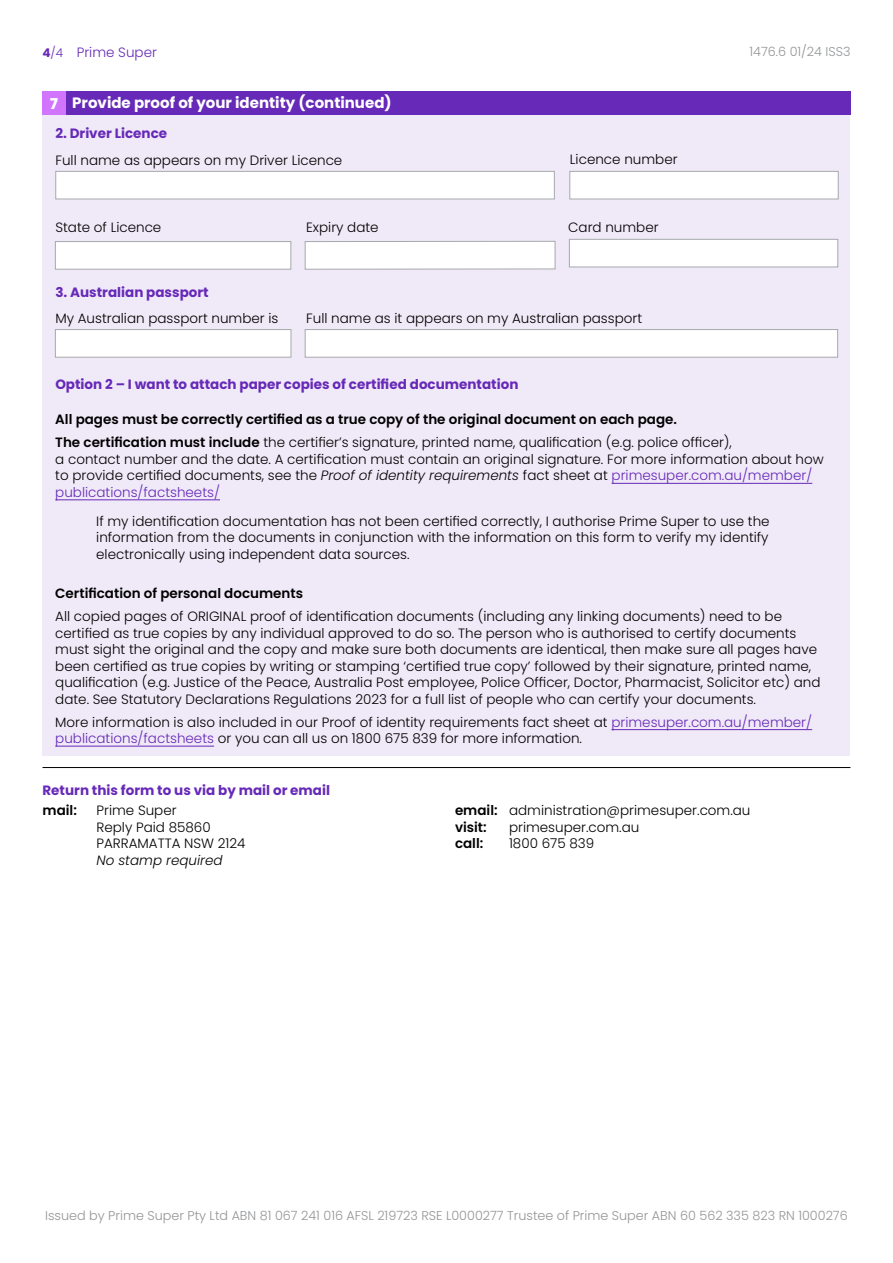
<style>
.page{position:relative;width:893px;height:1263px;background:#fff}
.page>*{position:absolute;margin:0;border:0;box-sizing:border-box;transform-origin:0 0}
.t1{font:700 15px "Poppins";color:#fff}
.t2{font:300 13.5px/16.5px "Poppins";color:#000}
.t3{font:600 13.5px/23px "Poppins";color:#000}
.t4{font:700 13.5px "Poppins";color:#6629b8}
.t5{font:italic 300 13.5px "Poppins";color:#000}
.t6{font:300 13.5px "Poppins";color:#6629b8}
.t7{font:300 12.75px "Poppins";color:#939598}
.s1{font-weight:700;font-size:12px}
.s2{font-size:12px}
.s3{font-weight:800}
.s4{font-weight:300}
.s5{font-style:italic}
.s6{color:#6629b8}
.s7{font-weight:600}
</style>
<div class="page">
<div style="left:42px;top:115px;width:808px;height:641px;background:#f0eaf8"></div>
<hr style="left:43px;top:767px;width:807px;height:1px;background:#000">
<div style="left:43px;top:92px;width:23px;height:23px;background:#d175ff"></div>
<div style="left:66px;top:92px;width:784px;height:23px;background:#6629b8"></div>
<div style="left:55px;top:171px;width:500px;height:28px;background:#fff;border:1px solid #a7a9ac"></div>
<div style="left:55px;top:329px;width:236px;height:29px;background:#fff;border:1px solid #a7a9ac"></div>
<div style="left:305px;top:329px;width:533px;height:29px;background:#fff;border:1px solid #a7a9ac"></div>
<div style="left:55px;top:241px;width:236px;height:29px;background:#fff;border:1px solid #a7a9ac"></div>
<div style="left:305px;top:241px;width:250px;height:28px;background:#fff"></div>
<div style="left:305px;top:241px;width:250px;height:29px;border:1px solid #a7a9ac"></div>
<div style="left:569px;top:239px;width:269px;height:28px;background:#fff;border:1px solid #a7a9ac"></div>
<hr style="left:612px;top:483px;width:200px;height:1px;background:#6629b8">
<hr style="left:55px;top:500px;width:165px;height:1px;background:#6629b8">
<hr style="left:611px;top:729px;width:201px;height:1px;background:#6629b8">
<hr style="left:55px;top:746px;width:159px;height:1px;background:#6629b8">
<div style="left:569px;top:171px;width:270px;height:28px;background:#fff;border:1px solid #a7a9ac"></div>
<p class="t6" style="left:43px;top:44px;width:116px"><span class="s1">4</span><span class="s2">/4</span> Prime Super</p>
<p class="t7" style="left:749px;top:44px;width:102px">1476.6 01/24 ISS3</p>
<p class="t1" style="left:50px;top:94px;width:343px"><span class="s3">7</span> Provide proof of your identity (continued)</p>
<p class="t4" style="left:55px;top:126px;width:113px">2. Driver Licence</p>
<p class="t2" style="left:55px;top:152px;width:288px">Full name as appears on my Driver Licence</p>
<p class="t2" style="left:570px;top:152px;width:109px">Licence number</p>
<p class="t2" style="left:55px;top:219px;width:107px">State of Licence</p>
<p class="t2" style="left:306px;top:219px;width:74px">Expiry date</p>
<p class="t2" style="left:568px;top:220px;width:92px">Card number</p>
<p class="t4" style="left:55px;top:284px;width:155px">3. Australian passport</p>
<p class="t2" style="left:55px;top:310px;width:225px">My Australian passport number is</p>
<p class="t2" style="left:306px;top:310px;width:338px">Full name as it appears on my Australian passport</p>
<p class="t4" style="left:55px;top:377px;width:465px">Option 2 – I want to attach paper copies of certified documentation</p>
<p class="t3" style="left:55px;top:408px;width:678px">All pages must be correctly certified as a true copy of the original document on each page.<br>The certification must include <span class="s4">the certifier’s signature, printed name, qualification (e.g. police officer),</span></p>
<p class="t2" style="left:55px;top:451px;width:770px">a contact number and the date. A certification must contain an original signature. For more information about how to provide certified documents, see the <span class="s5">Proof of identity requirements</span> fact sheet at <span class="s6">primesuper.com.au/member/ publications/factsheets/</span></p>
<p class="t2" style="left:96px;top:513px;width:675px;text-align:justify">If my identification documentation has not been certified correctly, I authorise Prime Super to use the information from the documents in conjunction with the information on this form to verify my identify electronically using independent data sources.</p>
<p class="t3" style="left:55px;top:582px;width:249px">Certification of personal documents</p>
<p class="t2" style="left:55px;top:608px;width:767px">All copied pages of ORIGINAL proof of identification documents (including any linking documents) need to be certified as true copies by any individual approved to do so. The person who is authorised to certify documents must sight the original and the copy and make sure both documents are identical, then make sure all pages have been certified as true copies by writing or stamping ‘certified true copy’ followed by their signature, printed name, qualification (e.g. Justice of the Peace, Australia Post employee, Police Officer, Doctor, Pharmacist, Solicitor etc) and date. See Statutory Declarations Regulations 2023 for a full list of people who can certify your documents.</p>
<p class="t2" style="left:55px;top:714px;width:758px">More information is also included in our Proof of identity requirements fact sheet at <span class="s6">primesuper.com.au/member/ publications/factsheets</span> or you can all us on 1800 675 839 for more information.</p>
<p class="t4" style="left:43px;top:783px;width:289px">Return this form to us via by mail or email</p>
<p class="t3" style="left:43px;top:799px;width:36px">mail:</p>
<p class="t2" style="left:97px;top:802px;width:151px">Prime Super<br>Reply Paid 85860<br>PARRAMATTA NSW 2124</p>
<p class="t5" style="left:97px;top:852px;width:128px">No stamp required</p>
<p class="t2" style="left:455px;top:802px;width:297px"><span class="s7">email:</span> administration@primesuper.com.au <span class="s7">visit:</span></p>
<p class="t2" style="left:509px;top:819px;width:132px">primesuper.com.au</p>
<p class="t3" style="left:455px;top:832px;width:30px">call:</p>
<p class="t2" style="left:509px;top:835px;width:87px">1800 675 839</p>
<p class="t7" style="left:45px;top:1208px;width:804px">Issued by Prime Super Pty Ltd ABN 81 067 241 016 AFSL 219723 RSE L0000277 Trustee of Prime Super ABN 60 562 335 823 RN 1000276</p>
</div>
